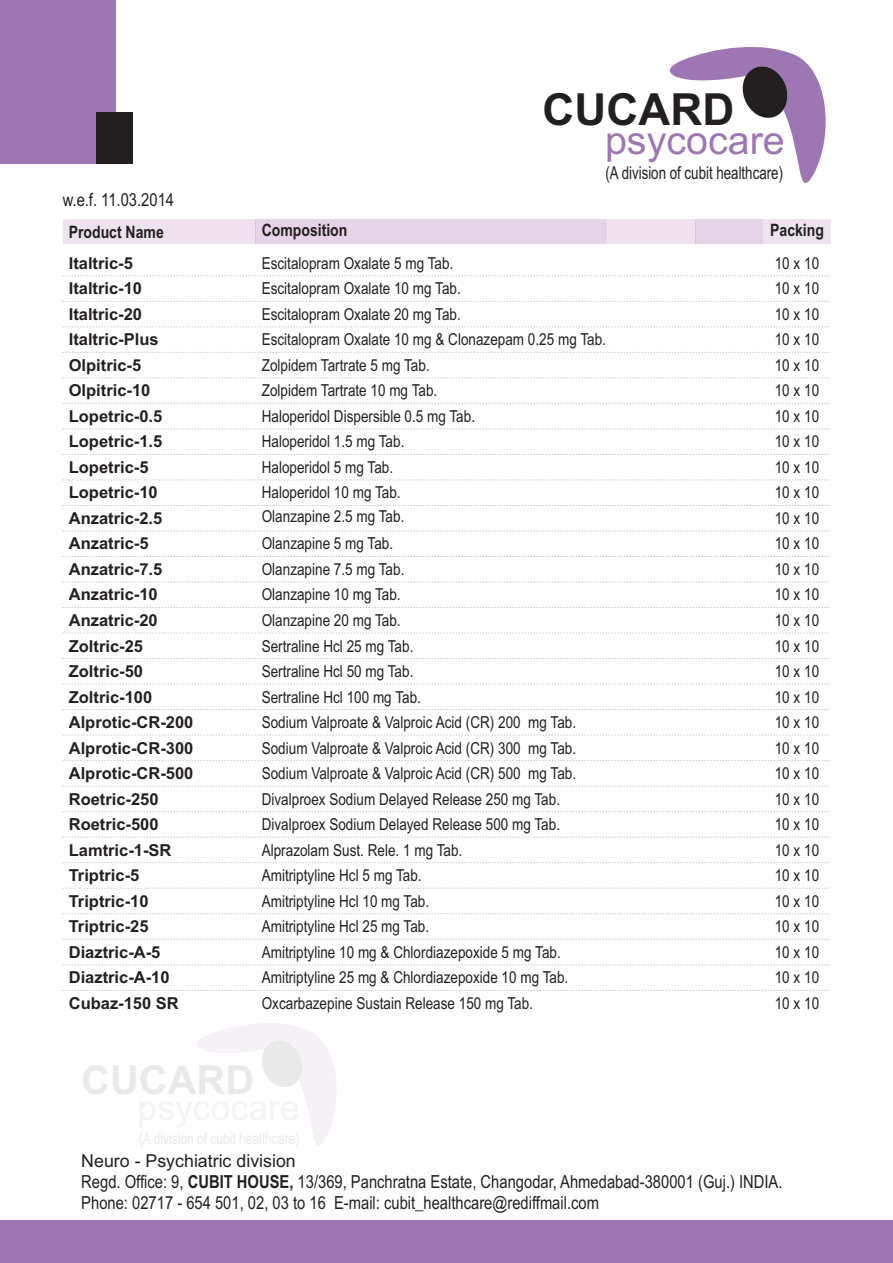
<style>
.page{position:relative;width:893px;height:1263px;background:#fff}
.page>*{position:absolute;margin:0;border:0;box-sizing:border-box;transform-origin:0 0}
.t1{font:700 44.25px "Arial";color:#231f20}
.t2{font:700 39.9px "Arial";color:rgb(35 31 32/.1)}
.t3{font:39.45px "Arial";color:#9e76b4}
.t4{font:18px/20.4px "Arial Narrow";color:#231f20}
.t5{font:17.85px "Arial Th";color:#231f20}
.t6{font:17.85px "Arial";color:#231f20}
.t7{font:700 17.1px "Arial Narrow";color:#231f20}
.t8{font:16.5px/25.5px "Arial Narrow";color:#231f20}
.t9{font:700 16.5px/25.5px "Arial";color:#231f20}
.s1{font-weight:700}
</style>
<div class="page">
<div style="left:763px;top:219px;width:67px;height:25px;background:#eee2ef"></div>
<div style="left:696px;top:219px;width:67px;height:25px;background:#e5d4e7"></div>
<div style="left:607px;top:219px;width:89px;height:25px;background:#eee2ef"></div>
<div style="left:256px;top:219px;width:351px;height:25px;background:#e5d4e7"></div>
<div style="left:63px;top:219px;width:193px;height:25px;background:#eee2ef"></div>
<svg style="left:63px;top:326px;width:766px;height:1px"></svg>
<svg style="left:63px;top:275px;width:766px;height:1px"></svg>
<svg style="left:63px;top:301px;width:766px;height:1px"></svg>
<svg style="left:63px;top:352px;width:766px;height:1px"></svg>
<svg style="left:63px;top:377px;width:766px;height:1px"></svg>
<svg style="left:63px;top:454px;width:766px;height:1px"></svg>
<svg style="left:63px;top:428px;width:766px;height:1px"></svg>
<svg style="left:63px;top:480px;width:766px;height:1px"></svg>
<svg style="left:63px;top:531px;width:766px;height:1px"></svg>
<svg style="left:63px;top:505px;width:766px;height:1px"></svg>
<svg style="left:63px;top:556px;width:766px;height:1px"></svg>
<svg style="left:63px;top:582px;width:766px;height:1px"></svg>
<svg style="left:63px;top:607px;width:766px;height:1px"></svg>
<svg style="left:63px;top:633px;width:766px;height:1px"></svg>
<svg style="left:63px;top:658px;width:766px;height:1px"></svg>
<svg style="left:63px;top:684px;width:766px;height:1px"></svg>
<svg style="left:63px;top:709px;width:766px;height:1px"></svg>
<svg style="left:63px;top:735px;width:766px;height:1px"></svg>
<svg style="left:63px;top:760px;width:766px;height:1px"></svg>
<svg style="left:63px;top:786px;width:766px;height:1px"></svg>
<svg style="left:63px;top:811px;width:766px;height:1px"></svg>
<svg style="left:63px;top:837px;width:766px;height:1px"></svg>
<svg style="left:63px;top:862px;width:766px;height:1px"></svg>
<svg style="left:63px;top:913px;width:766px;height:1px"></svg>
<svg style="left:63px;top:888px;width:766px;height:1px"></svg>
<svg style="left:63px;top:939px;width:766px;height:1px"></svg>
<svg style="left:63px;top:403px;width:766px;height:1px"></svg>
<svg style="left:63px;top:990px;width:766px;height:1px"></svg>
<svg style="left:63px;top:964px;width:766px;height:1px"></svg>
<div style="left:0;top:0;width:115px;height:163px;background:#9e76b4"></div>
<div style="left:96px;top:112px;width:36px;height:51px;background:#231f20"></div>
<svg style="left:670px;top:47px;width:156px;height:136px"></svg>
<div style="left:0;top:1220px;width:893px;height:43px;background:#9e76b4"></div>
<svg style="left:196px;top:1023px;width:140px;height:122px"></svg>
<h1 class="t1" style="left:543px;top:93px;width:193px">CUCARD</h1>
<h3 class="t3" style="left:605px;top:125px;width:181px">psycocare</h3>
<p class="t4" style="left:63px;top:191px;width:113px">w.e.f. 11.03.2014</p>
<p class="t5" style="left:605px;top:166px;width:179px">(A division of cubit healthcare)</p>
<p class="t7" style="left:69px;top:225px;width:97px">Product Name</p>
<p class="t7" style="left:262px;top:224px;width:87px">Composition</p>
<p class="t7" style="left:770px;top:223px;width:55px">Packing</p>
<p class="t9" style="left:69px;top:252px;width:66px">Italtric-5</p>
<p class="t8" style="left:262px;top:252px;width:193px">Escitalopram Oxalate 5 mg Tab.</p>
<p class="t8" style="left:775px;top:252px;width:46px">10 x 10</p>
<p class="t9" style="left:69px;top:277px;width:75px">Italtric-10<br>Italtric-20</p>
<p class="t8" style="left:262px;top:277px;width:201px">Escitalopram Oxalate 10 mg Tab.<br>Escitalopram Oxalate 20 mg Tab.</p>
<p class="t8" style="left:775px;top:277px;width:46px">10 x 10<br>10 x 10</p>
<p class="t9" style="left:69px;top:328px;width:91px">Italtric-Plus<br>Olpitric-5</p>
<p class="t8" style="left:262px;top:328px;width:346px">Escitalopram Oxalate 10 mg &amp; Clonazepam 0.25 mg Tab.</p>
<p class="t8" style="left:262px;top:354px;width:170px">Zolpidem Tartrate 5 mg Tab.</p>
<p class="t8" style="left:775px;top:328px;width:46px">10 x 10<br>10 x 10</p>
<p class="t9" style="left:69px;top:379px;width:83px">Olpitric-10</p>
<p class="t8" style="left:262px;top:379px;width:177px">Zolpidem Tartrate 10 mg Tab.</p>
<p class="t8" style="left:775px;top:379px;width:46px">10 x 10</p>
<p class="t9" style="left:69px;top:405px;width:95px">Lopetric-0.5</p>
<p class="t9" style="left:69px;top:456px;width:90px">Lopetric-5<br>Lopetric-10</p>
<p class="t9" style="left:69px;top:532px;width:95px">Anzatric-5<br>Anzatric-7.5</p>
<p class="t9" style="left:69px;top:430px;width:95px">Lopetric-1.5</p>
<p class="t9" style="left:69px;top:507px;width:95px">Anzatric-2.5</p>
<p class="t9" style="left:69px;top:583px;width:126px">Anzatric-10<br>Anzatric-20<br>Zoltric-25<br>Zoltric-50<br>Zoltric-100<br>Alprotic-CR-200<br>Alprotic-CR-300<br>Alprotic-CR-500<br>Roetric-250<br>Roetric-500<br>Lamtric-1-SR</p>
<p class="t9" style="left:69px;top:890px;width:81px">Triptric-10</p>
<p class="t9" style="left:69px;top:864px;width:72px">Triptric-5</p>
<p class="t9" style="left:69px;top:915px;width:81px">Triptric-25</p>
<p class="t8" style="left:262px;top:405px;width:215px">Haloperidol Dispersible 0.5 mg Tab.</p>
<p class="t8" style="left:262px;top:456px;width:140px">Haloperidol 5 mg Tab.<br>Haloperidol 10 mg Tab.</p>
<p class="t8" style="left:262px;top:532px;width:144px">Olanzapine 5 mg Tab.<br>Olanzapine 7.5 mg Tab.</p>
<p class="t8" style="left:262px;top:430px;width:144px">Haloperidol 1.5 mg Tab.</p>
<p class="t8" style="left:262px;top:505px;width:144px">Olanzapine 2.5 mg Tab.</p>
<p class="t8" style="left:262px;top:583px;width:316px">Olanzapine 10 mg Tab.<br>Olanzapine 20 mg Tab.<br>Sertraline Hcl 25 mg Tab.<br>Sertraline Hcl 50 mg Tab.<br>Sertraline Hcl 100 mg Tab.<br>Sodium Valproate &amp; Valproic Acid (CR) 200 mg Tab.<br>Sodium Valproate &amp; Valproic Acid (CR) 300 mg Tab.<br>Sodium Valproate &amp; Valproic Acid (CR) 500 mg Tab.<br>Divalproex Sodium Delayed Release 250 mg Tab.<br>Divalproex Sodium Delayed Release 500 mg Tab.<br>Alprazolam Sust. Rele. 1 mg Tab.</p>
<p class="t8" style="left:262px;top:890px;width:169px">Amitriptyline Hcl 10 mg Tab.</p>
<p class="t8" style="left:262px;top:864px;width:161px">Amitriptyline Hcl 5 mg Tab.</p>
<p class="t8" style="left:262px;top:915px;width:169px">Amitriptyline Hcl 25 mg Tab.</p>
<p class="t8" style="left:775px;top:405px;width:46px">10 x 10</p>
<p class="t8" style="left:775px;top:456px;width:46px">10 x 10<br>10 x 10</p>
<p class="t8" style="left:775px;top:532px;width:46px">10 x 10<br>10 x 10</p>
<p class="t8" style="left:775px;top:430px;width:46px">10 x 10</p>
<p class="t8" style="left:775px;top:507px;width:46px">10 x 10</p>
<p class="t8" style="left:775px;top:583px;width:46px;text-align:justify">10 x 10<br>10 x 10<br>10 x 10<br>10 x 10<br>10 x 10<br>10 x 10<br>10 x 10<br>10 x 10<br>10 x 10<br>10 x 10<br>10 x 10</p>
<p class="t8" style="left:775px;top:890px;width:46px">10 x 10</p>
<p class="t8" style="left:775px;top:864px;width:46px">10 x 10</p>
<p class="t8" style="left:775px;top:915px;width:46px">10 x 10</p>
<p class="t9" style="left:69px;top:941px;width:93px">Diaztric-A-5</p>
<p class="t8" style="left:262px;top:941px;width:301px">Amitriptyline 10 mg &amp; Chlordiazepoxide 5 mg Tab.</p>
<p class="t8" style="left:775px;top:941px;width:46px">10 x 10</p>
<p class="t9" style="left:69px;top:992px;width:112px">Cubaz-150 SR</p>
<p class="t8" style="left:262px;top:992px;width:273px">Oxcarbazepine Sustain Release 150 mg Tab.</p>
<p class="t8" style="left:775px;top:992px;width:46px">10 x 10</p>
<p class="t9" style="left:69px;top:966px;width:102px">Diaztric-A-10</p>
<p class="t8" style="left:262px;top:966px;width:308px">Amitriptyline 25 mg &amp; Chlordiazepoxide 10 mg Tab.</p>
<p class="t8" style="left:775px;top:966px;width:46px">10 x 10</p>
<h2 class="t2" style="left:81px;top:1065px;width:174px">CUCARD</h2>
<p class="t6" style="left:81px;top:1154px;width:216px">Neuro - Psychiatric division</p>
<p class="t4" style="left:81px;top:1173px;width:703px">Regd. Office: 9, <span class="s1">CUBIT HOUSE,</span> 13/369, Panchratna Estate, Changodar, Ahmedabad-380001 (Guj.) INDIA.<br>Phone: 02717 - 654 501, 02, 03 to 16 E-mail: cubit_healthcare@rediffmail.com</p>
</div>
